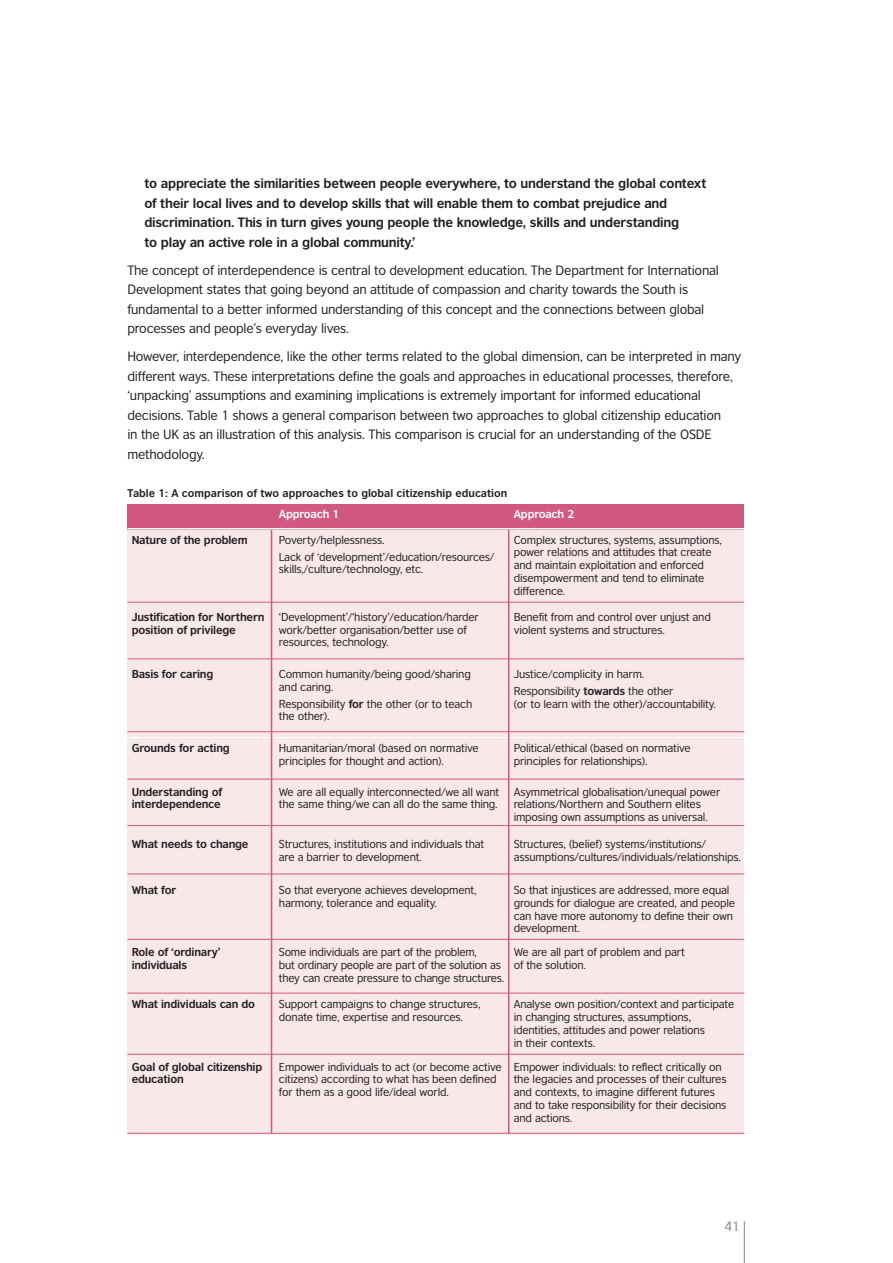
<style>
.page{position:relative;width:893px;height:1263px;background:#fff}
.page>*{position:absolute;margin:0;border:0;box-sizing:border-box;transform-origin:0 0}
.t1{font:12.75px/19.5px "British Council Sans";letter-spacing:-.02em;color:#231f20}
.t2{font:700 12.75px/19.5px "British Council Sans";letter-spacing:-.02em;color:#231f20}
.t3{font:12.75px "British Council Sans";color:#808285}
.t4{font:10.8px/12.8px "British Council Sans";letter-spacing:-.02em;color:#231f20}
.t5{font:700 10.8px/12.8px "British Council Sans";letter-spacing:-.02em;color:#231f20}
.t6{font:700 10.8px "British Council Sans";letter-spacing:-.02em;color:#fff}
.t7{font:700 10.5px "British Council Sans";color:#231f20}
.s1{font-weight:700}
</style>
<div class="page">
<hr style="left:744px;top:1221px;width:1px;height:42px;background:#808285">
<div style="left:127px;top:530px;width:148px;height:78px;background:#f8e8ea"></div>
<div style="left:275px;top:530px;width:234px;height:78px;background:#f8e8ea"></div>
<div style="left:509px;top:530px;width:235px;height:78px;background:#f8e8ea"></div>
<div style="left:127px;top:607px;width:148px;height:57px;background:#f8e8ea"></div>
<div style="left:275px;top:607px;width:234px;height:57px;background:#f8e8ea"></div>
<div style="left:509px;top:607px;width:235px;height:57px;background:#f8e8ea"></div>
<div style="left:127px;top:664px;width:148px;height:73px;background:#f8e8ea"></div>
<div style="left:275px;top:664px;width:234px;height:73px;background:#f8e8ea"></div>
<div style="left:509px;top:664px;width:235px;height:73px;background:#f8e8ea"></div>
<div style="left:127px;top:738px;width:148px;height:43px;background:#f8e8ea"></div>
<div style="left:275px;top:738px;width:234px;height:43px;background:#f8e8ea"></div>
<div style="left:509px;top:738px;width:235px;height:43px;background:#f8e8ea"></div>
<div style="left:127px;top:781px;width:148px;height:54px;background:#f8e8ea"></div>
<div style="left:275px;top:781px;width:234px;height:54px;background:#f8e8ea"></div>
<div style="left:509px;top:781px;width:235px;height:54px;background:#f8e8ea"></div>
<div style="left:127px;top:834px;width:148px;height:45px;background:#f8e8ea"></div>
<div style="left:275px;top:834px;width:234px;height:45px;background:#f8e8ea"></div>
<div style="left:509px;top:834px;width:235px;height:45px;background:#f8e8ea"></div>
<div style="left:127px;top:880px;width:148px;height:64px;background:#f8e8ea"></div>
<div style="left:275px;top:880px;width:234px;height:64px;background:#f8e8ea"></div>
<div style="left:509px;top:880px;width:235px;height:64px;background:#f8e8ea"></div>
<div style="left:127px;top:942px;width:148px;height:52px;background:#f8e8ea"></div>
<div style="left:275px;top:942px;width:234px;height:52px;background:#f8e8ea"></div>
<div style="left:509px;top:942px;width:235px;height:52px;background:#f8e8ea"></div>
<div style="left:127px;top:994px;width:148px;height:63px;background:#f8e8ea"></div>
<div style="left:275px;top:994px;width:234px;height:63px;background:#f8e8ea"></div>
<div style="left:509px;top:994px;width:235px;height:63px;background:#f8e8ea"></div>
<div style="left:127px;top:1056px;width:148px;height:79px;background:#f8e8ea"></div>
<div style="left:275px;top:1056px;width:234px;height:79px;background:#f8e8ea"></div>
<div style="left:509px;top:1056px;width:235px;height:79px;background:#f8e8ea"></div>
<div style="left:127px;top:504px;width:148px;height:25px;background:#d15981"></div>
<div style="left:275px;top:504px;width:234px;height:25px;background:#d15981"></div>
<div style="left:509px;top:504px;width:235px;height:25px;background:#d15981"></div>
<hr style="left:127px;top:602px;width:617px;height:1px;background:#d15981">
<hr style="left:127px;top:659px;width:617px;height:1px;background:#d15981">
<hr style="left:127px;top:731px;width:617px;height:1px;background:#d15981">
<hr style="left:127px;top:779px;width:617px;height:1px;background:#d15981">
<hr style="left:127px;top:825px;width:617px;height:1px;background:#d15981">
<hr style="left:127px;top:874px;width:617px;height:1px;background:#d15981">
<hr style="left:127px;top:939px;width:617px;height:1px;background:#d15981">
<hr style="left:127px;top:993px;width:617px;height:1px;background:#d15981">
<hr style="left:127px;top:1054px;width:617px;height:1px;background:#d15981">
<hr style="left:127px;top:1133px;width:617px;height:1px;background:#d15981">
<hr style="left:271px;top:528px;width:1px;height:605px;background:#d15981">
<hr style="left:508px;top:528px;width:1px;height:605px;background:#d15981">
<hr style="left:127px;top:528px;width:617px;height:1px;background:#fff">
<p class="t2" style="left:144px;top:175px;width:563px">to appreciate the similarities between people everywhere, to understand the global context of their local lives and to develop skills that will enable them to combat prejudice and discrimination. This in turn gives young people the knowledge, skills and understanding<br>to play an active role in a global community.’</p>
<p class="t1" style="left:127px;top:261px;width:593px">The concept of interdependence is central to development education. The Department for International Development states that going beyond an attitude of compassion and charity towards the South is fundamental to a better informed understanding of this concept and the connections between global processes and people’s everyday lives.</p>
<p class="t1" style="left:127px;top:348px;width:615px">However, interdependence, like the other terms related to the global dimension, can be interpreted in many different ways. These interpretations define the goals and approaches in educational processes, therefore, ‘unpacking’ assumptions and examining implications is extremely important for informed educational decisions. Table 1 shows a general comparison between two approaches to global citizenship education<br>in the UK as an illustration of this analysis. This comparison is crucial for an understanding of the OSDE methodology.</p>
<p class="t7" style="left:127px;top:488px;width:381px">Table 1: A comparison of two approaches to global citizenship education</p>
<p class="t6" style="left:279px;top:509px;width:62px">Approach 1</p>
<p class="t6" style="left:513px;top:509px;width:62px">Approach 2</p>
<p class="t5" style="left:132px;top:534px;width:117px">Nature of the problem</p>
<p class="t4" style="left:279px;top:532px;width:217px;line-height:17px">Poverty/helplessness.<br>Lack of ‘development’/education/resources/</p>
<p class="t4" style="left:279px;top:564px;width:146px">skills,/culture/technology, etc.</p>
<p class="t4" style="left:513px;top:534px;width:210px">Complex structures, systems, assumptions, power relations and attitudes that create and maintain exploitation and enforced disempowerment and tend to eliminate difference.</p>
<p class="t5" style="left:132px;top:611px;width:134px">Justification for Northern position of privilege</p>
<p class="t4" style="left:279px;top:611px;width:201px">‘Development’/‘history’/education/harder work/better organisation/better use of resources, technology.</p>
<p class="t4" style="left:513px;top:611px;width:199px">Benefit from and control over unjust and violent systems and structures.</p>
<p class="t5" style="left:132px;top:668px;width:83px">Basis for caring</p>
<p class="t4" style="left:279px;top:668px;width:193px">Common humanity/being good/sharing and caring.</p>
<p class="t4" style="left:279px;top:698px;width:195px">Responsibility <span class="s1">for</span> the other (or to teach the other).</p>
<p class="t4" style="left:513px;top:666px;width:161px;line-height:17px">Justice/complicity in harm.<br>Responsibility <span class="s1">towards</span> the other</p>
<p class="t4" style="left:513px;top:698px;width:204px">(or to learn with the other)/accountability.</p>
<p class="t5" style="left:132px;top:742px;width:100px">Grounds for acting</p>
<p class="t4" style="left:279px;top:743px;width:201px">Humanitarian/moral (based on normative principles for thought and action).</p>
<p class="t4" style="left:513px;top:743px;width:178px">Political/ethical (based on normative principles for relationships).</p>
<p class="t5" style="left:132px;top:786px;width:92px">Understanding of interdependence</p>
<p class="t4" style="left:279px;top:786px;width:222px">We are all equally interconnected/we all want the same thing/we can all do the same thing.</p>
<p class="t4" style="left:513px;top:786px;width:208px">Asymmetrical globalisation/unequal power relations/Northern and Southern elites imposing own assumptions as universal.</p>
<p class="t5" style="left:132px;top:838px;width:118px">What needs to change</p>
<p class="t4" style="left:279px;top:838px;width:207px">Structures, institutions and individuals that are a barrier to development.</p>
<p class="t4" style="left:513px;top:838px;width:229px">Structures, (belief) systems/institutions/ assumptions/cultures/individuals/relationships.</p>
<p class="t5" style="left:132px;top:884px;width:46px">What for</p>
<p class="t4" style="left:279px;top:884px;width:199px">So that everyone achieves development, harmony, tolerance and equality.</p>
<p class="t4" style="left:513px;top:884px;width:223px">So that injustices are addressed, more equal grounds for dialogue are created, and people can have more autonomy to define their own development.</p>
<p class="t5" style="left:132px;top:947px;width:90px">Role of ‘ordinary’ individuals</p>
<p class="t4" style="left:279px;top:947px;width:227px">Some individuals are part of the problem,<br>but ordinary people are part of the solution as they can create pressure to change structures.</p>
<p class="t4" style="left:513px;top:947px;width:173px">We are all part of problem and part of the solution.</p>
<p class="t5" style="left:132px;top:999px;width:125px">What individuals can do</p>
<p class="t4" style="left:279px;top:999px;width:203px">Support campaigns to change structures, donate time, expertise and resources.</p>
<p class="t4" style="left:513px;top:999px;width:222px">Analyse own position/context and participate in changing structures, assumptions, identities, attitudes and power relations<br>in their contexts.</p>
<p class="t5" style="left:132px;top:1061px;width:132px">Goal of global citizenship education</p>
<p class="t4" style="left:279px;top:1061px;width:224px">Empower individuals to act (or become active citizens) according to what has been defined for them as a good life/ideal world.</p>
<p class="t4" style="left:513px;top:1061px;width:214px">Empower individuals: to reflect critically on the legacies and processes of their cultures and contexts, to imagine different futures and to take responsibility for their decisions and actions.</p>
<p class="t3" style="left:724px;top:1220px;width:17px">41</p>
</div>
